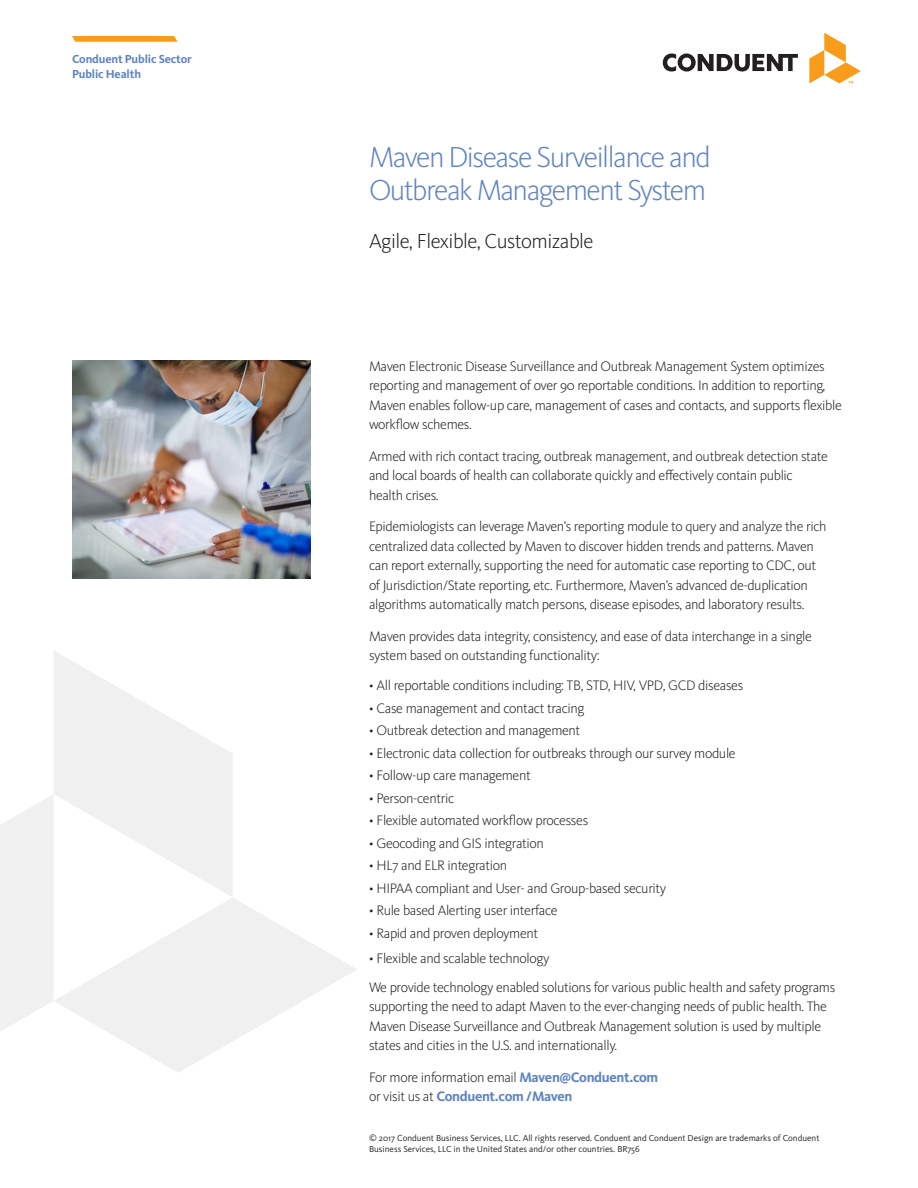
<style>
.page{position:relative;width:918px;height:1188px;background:#fff}
.page>*{position:absolute;margin:0;border:0;box-sizing:border-box;transform-origin:0 0}
.Cover_title_-_blue{font:300 30px/33px "Kievit Pro";letter-spacing:-.05em;color:#5f84c3}
.Cover_subhead{font:300 21px "Kievit Pro";letter-spacing:-.025em;color:#231f20}
.Body_text{font:300 14.25px/19.5px "Kievit Pro";letter-spacing:-.025em;color:#231f20}
.Body_text-2{font:700 14.25px/19.5px "Kievit Pro";letter-spacing:-.025em;color:#5f84c3}
.Business_category{font:700 12px "Kievit Pro";letter-spacing:-.01em;color:#5f84c3}
.Legal{font:9px/10.5px "Kievit Pro";color:#231f20}
.s1{font-weight:300;color:#231f20}
</style>
<div class="page">
<svg style="left:0;top:795px;width:53px;height:236px"></svg>
<svg style="left:55px;top:898px;width:302px;height:175px"></svg>
<svg style="left:54px;top:651px;width:179px;height:246px;fill:#f0f0f0"></svg>
<svg style="left:663px;top:53px;width:135px;height:19px"></svg>
<svg style="left:809px;top:33px;width:52px;height:51px"></svg>
<img style="left:72px;top:360px;width:238px;height:218px">
<svg style="left:72px;top:36px;width:105px;height:6px"></svg>
<p class="Business_category" style="left:72px;top:52px;width:121px">Conduent Public Sector</p>
<p class="Business_category" style="left:72px;top:67px;width:71px">Public Health</p>
<p class="Cover_title_-_blue" style="left:369px;top:140px;width:343px">Maven Disease Surveillance and<br>Outbreak Management System</p>
<p class="Cover_subhead" style="left:369px;top:228px;width:226px">Agile, Flexible, Customizable</p>
<p class="Body_text" style="left:369px;top:356px;width:474px">Maven Electronic Disease Surveillance and Outbreak Management System optimizes reporting and management of over 90 reportable conditions. In addition to reporting, Maven enables follow-up care, management of cases and contacts, and supports flexible workflow schemes.</p>
<p class="Body_text" style="left:369px;top:446px;width:460px">Armed with rich contact tracing, outbreak management, and outbreak detection state and local boards of health can collaborate quickly and effectively contain public health crises.</p>
<p class="Body_text" style="left:369px;top:517px;width:459px">Epidemiologists can leverage Maven’s reporting module to query and analyze the rich centralized data collected by Maven to discover hidden trends and patterns. Maven can report externally, supporting the need for automatic case reporting to CDC, out of Jurisdiction/State reporting, etc. Furthermore, Maven’s advanced de-duplication algorithms automatically match persons, disease episodes, and laboratory results.</p>
<p class="Body_text" style="left:369px;top:626px;width:445px">Maven provides data integrity, consistency, and ease of data interchange in a single system based on outstanding functionality:</p>
<p class="Body_text" style="left:369px;top:676px;width:376px">• All reportable conditions including: TB, STD, HIV, VPD, GCD diseases</p>
<p class="Body_text" style="left:369px;top:698px;width:217px">• Case management and contact tracing</p>
<p class="Body_text" style="left:369px;top:721px;width:213px">• Outbreak detection and management</p>
<p class="Body_text" style="left:369px;top:743px;width:368px">• Electronic data collection for outbreaks through our survey module</p>
<p class="Body_text" style="left:369px;top:766px;width:163px">• Follow-up care management</p>
<p class="Body_text" style="left:369px;top:788px;width:87px">• Person-centric</p>
<p class="Body_text" style="left:369px;top:811px;width:221px">• Flexible automated workflow processes</p>
<p class="Body_text" style="left:369px;top:833px;width:177px">• Geocoding and GIS integration</p>
<p class="Body_text" style="left:369px;top:856px;width:140px">• HL7 and ELR integration</p>
<p class="Body_text" style="left:369px;top:878px;width:299px">• HIPAA compliant and User- and Group-based security</p>
<p class="Body_text" style="left:369px;top:901px;width:190px">• Rule based Alerting user interface</p>
<p class="Body_text" style="left:369px;top:923px;width:171px">• Rapid and proven deployment</p>
<p class="Body_text" style="left:369px;top:949px;width:182px">• Flexible and scalable technology</p>
<p class="Body_text" style="left:369px;top:977px;width:468px">We provide technology enabled solutions for various public health and safety programs supporting the need to adapt Maven to the ever-changing needs of public health. The Maven Disease Surveillance and Outbreak Management solution is used by multiple states and cities in the U.S. and internationally.</p>
<p class="Body_text-2" style="left:369px;top:1067px;width:291px"><span class="s1">For more information email</span> Maven@Conduent.com <span class="s1">or visit us at</span> Conduent.com /Maven</p>
<p class="Legal" style="left:369px;top:1133px;width:452px">© 2017 Conduent Business Services, LLC. All rights reserved. Conduent and Conduent Design are trademarks of Conduent<br>Business Services, LLC in the United States and/or other countries. BR756</p>
</div>
